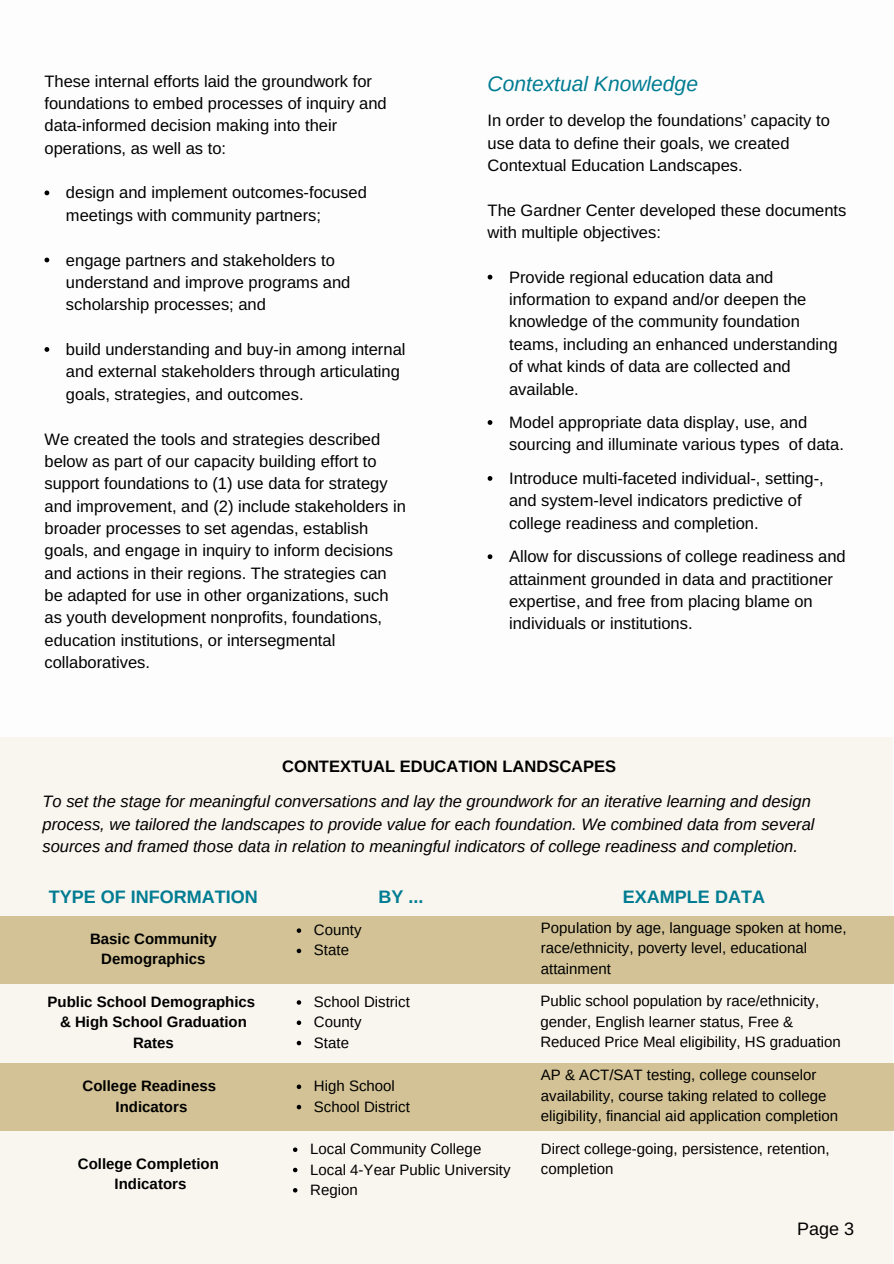
<style>
.page{position:relative;width:894px;height:1264px;background:#fff}
.page>*{position:absolute;margin:0;border:0;box-sizing:border-box;transform-origin:0 0}
.t1{font:italic 21px "Arimo";color:#007c92}
.t2{font:700 18px "Arimo";color:#007c92}
.t3{font:18px "Arimo";color:#000}
.t4{font:16.5px/22.4px "Arimo";color:#000}
.t5{font:italic 16.5px/22.5px "Arimo";color:#000}
.t6{font:700 16.5px "Arimo";color:#000}
.t7{font:15px/20.2px "Arimo";color:#000}
.t8{font:700 15px/20.2px "Arimo";color:#000;text-align:center}
</style>
<div class="page">
<div style="left:0;top:737px;width:892px;height:526px;background:#f9f6ef"></div>
<div style="left:0;top:915px;width:893px;height:68px;background:#d2c295"></div>
<div style="left:0;top:1063px;width:893px;height:68px;background:#d2c295"></div>
<svg style="left:487px;top:275px;width:5px;height:4px"></svg>
<svg style="left:487px;top:420px;width:5px;height:5px"></svg>
<svg style="left:487px;top:476px;width:5px;height:5px"></svg>
<svg style="left:487px;top:554px;width:5px;height:5px"></svg>
<svg style="left:44px;top:190px;width:5px;height:5px"></svg>
<svg style="left:44px;top:257px;width:5px;height:5px"></svg>
<svg style="left:44px;top:347px;width:5px;height:5px"></svg>
<svg style="left:296px;top:928px;width:5px;height:4px"></svg>
<svg style="left:296px;top:948px;width:5px;height:5px"></svg>
<svg style="left:296px;top:1000px;width:5px;height:4px"></svg>
<svg style="left:296px;top:1020px;width:5px;height:5px"></svg>
<svg style="left:296px;top:1040px;width:5px;height:5px"></svg>
<svg style="left:296px;top:1084px;width:5px;height:5px"></svg>
<svg style="left:296px;top:1104px;width:5px;height:5px"></svg>
<svg style="left:293px;top:1147px;width:4px;height:4px"></svg>
<svg style="left:293px;top:1167px;width:4px;height:5px"></svg>
<svg style="left:293px;top:1188px;width:4px;height:4px"></svg>
<p class="t4" style="left:44px;top:70px;width:343px">These internal efforts laid the groundwork for foundations to embed processes of inquiry and data-informed decision making into their operations, as well as to:</p>
<p class="t4" style="left:66px;top:181px;width:302px">design and implement outcomes-focused meetings with community partners;</p>
<p class="t4" style="left:66px;top:249px;width:286px">engage partners and stakeholders to understand and improve programs and scholarship processes; and</p>
<p class="t4" style="left:66px;top:338px;width:341px">build understanding and buy-in among internal and external stakeholders through articulating goals, strategies, and outcomes.</p>
<p class="t4" style="left:44px;top:427px;width:363px">We created the tools and strategies described below as part of our capacity building effort to support foundations to (1) use data for strategy and improvement, and (2) include stakeholders in broader processes to set agendas, establish goals, and engage in inquiry to inform decisions and actions in their regions. The strategies can be adapted for use in other organizations, such as youth development nonprofits, foundations, education institutions, or intersegmental collaboratives.</p>
<p class="t1" style="left:487px;top:72px;width:212px">Contextual Knowledge</p>
<p class="t4" style="left:487px;top:109px;width:343px">In order to develop the foundations’ capacity to use data to define their goals, we created<br>Contextual Education Landscapes.</p>
<p class="t4" style="left:487px;top:199px;width:360px">The Gardner Center developed these documents with multiple objectives:</p>
<p class="t4" style="left:509px;top:266px;width:330px">Provide regional education data and information to expand and/or deepen the knowledge of the community foundation teams, including an enhanced understanding of what kinds of data are collected and available.</p>
<p class="t4" style="left:509px;top:411px;width:336px">Model appropriate data display, use, and sourcing and illuminate various types of data.</p>
<p class="t4" style="left:509px;top:467px;width:316px">Introduce multi-faceted individual-, setting-, and system-level indicators predictive of college readiness and completion.</p>
<p class="t4" style="left:509px;top:545px;width:338px">Allow for discussions of college readiness and attainment grounded in data and practitioner expertise, and free from placing blame on individuals or institutions.</p>
<p class="t6" style="left:282px;top:757px;width:335px">CONTEXTUAL EDUCATION LANDSCAPES</p>
<p class="t5" style="left:42px;top:790px;width:773px">To set the stage for meaningful conversations and lay the groundwork for an iterative learning and design process, we tailored the landscapes to provide value for each foundation. We combined data from several sources and framed those data in relation to meaningful indicators of college readiness and completion.</p>
<p class="t2" style="left:49px;top:886px;width:210px">TYPE OF INFORMATION</p>
<p class="t2" style="left:378px;top:886px;width:46px">BY ...</p>
<p class="t2" style="left:622px;top:886px;width:144px">EXAMPLE DATA</p>
<p class="t8" style="left:90px;top:928px;width:128px">Basic Community<br>Demographics</p>
<p class="t7" style="left:314px;top:919px;width:49px">County<br>State</p>
<p class="t8" style="left:47px;top:991px;width:209px">Public School Demographics &amp; High School Graduation<br>Rates</p>
<p class="t8" style="left:83px;top:1075px;width:135px">College Readiness<br>Indicators</p>
<p class="t7" style="left:314px;top:991px;width:97px">School District<br>County<br>State</p>
<p class="t7" style="left:314px;top:1075px;width:97px">High School<br>School District</p>
<p class="t7" style="left:310px;top:1138px;width:202px">Local Community College<br>Local 4-Year Public University<br>Region</p>
<p class="t8" style="left:78px;top:1153px;width:142px">College Completion<br>Indicators</p>
<p class="t7" style="left:540px;top:917px;width:307px">Population by age, language spoken at home, race/ethnicity, poverty level, educational attainment</p>
<p class="t7" style="left:540px;top:991px;width:302px">Public school population by race/ethnicity, gender, English learner status, Free &amp;<br>Reduced Price Meal eligibility, HS graduation</p>
<p class="t7" style="left:540px;top:1065px;width:298px">AP &amp; ACT/SAT testing, college counselor availability, course taking related to college eligibility, financial aid application completion</p>
<p class="t7" style="left:540px;top:1138px;width:290px">Direct college-going, persistence, retention, completion</p>
<p class="t3" style="left:796px;top:1218px;width:59px">Page 3</p>
</div>
